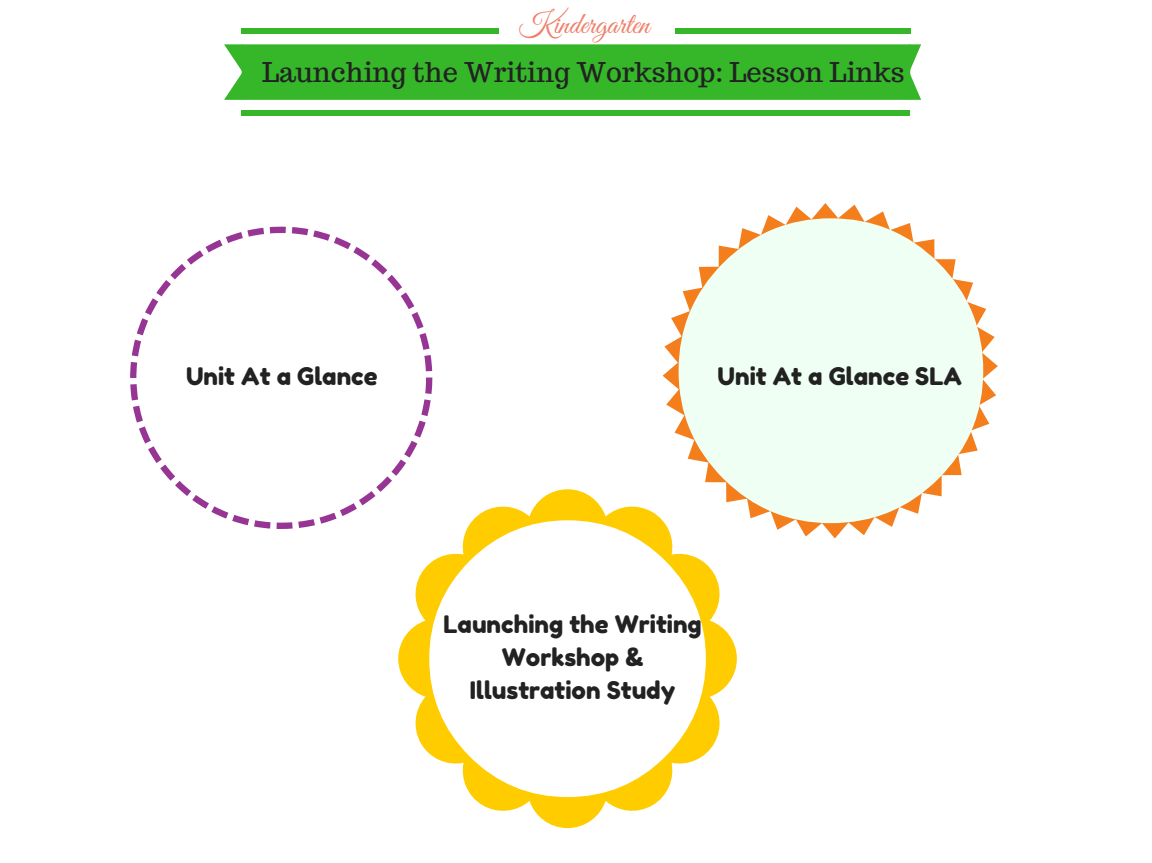
<style>
.page{position:relative;width:1152px;height:863px;background:#fff}
.page>*{position:absolute;margin:0;border:0;box-sizing:border-box;transform-origin:0 0}
.t1{font:30.3px "Great Vibes";color:#ed816c}
.t2{font:27.15px "Trocchi";color:#222}
.t3{font:24.15px/32.7px "Fredoka One";color:#222;text-align:center}
</style>
<div class="page">
<div style="left:224px;top:44px;width:697px;height:56px;background:#35b729"></div>
<div style="left:242px;top:28px;width:257px;height:6px;background:#35b729"></div>
<div style="left:675px;top:28px;width:235px;height:6px;background:#35b729"></div>
<div style="left:242px;top:110px;width:668px;height:6px;background:#35b729"></div>
<svg style="left:398px;top:489px;width:339px;height:339px"></svg>
<svg style="left:429px;top:520px;width:277px;height:277px"></svg>
<svg style="left:663px;top:203px;width:335px;height:335px"></svg>
<svg style="left:679px;top:218px;width:304px;height:305px;fill:#effff3"></svg>
<svg style="left:398px;top:369px;width:50px;height:175px"></svg>
<svg style="left:130px;top:226px;width:302px;height:303px"></svg>
<p class="t1" style="left:519px;top:8px;width:132px">Kindergarten</p>
<p class="t2" style="left:262px;top:54px;width:644px">Launching the Writing Workshop: Lesson Links</p>
<p class="t3" style="left:186px;top:359px;width:193px">Unit At a Glance</p>
<p class="t3" style="left:718px;top:359px;width:246px">Unit At a Glance SLA</p>
<p class="t3" style="left:443px;top:608px;width:260px">Launching the Writing<br>Workshop &amp;<br>Illustration Study</p>
</div>
